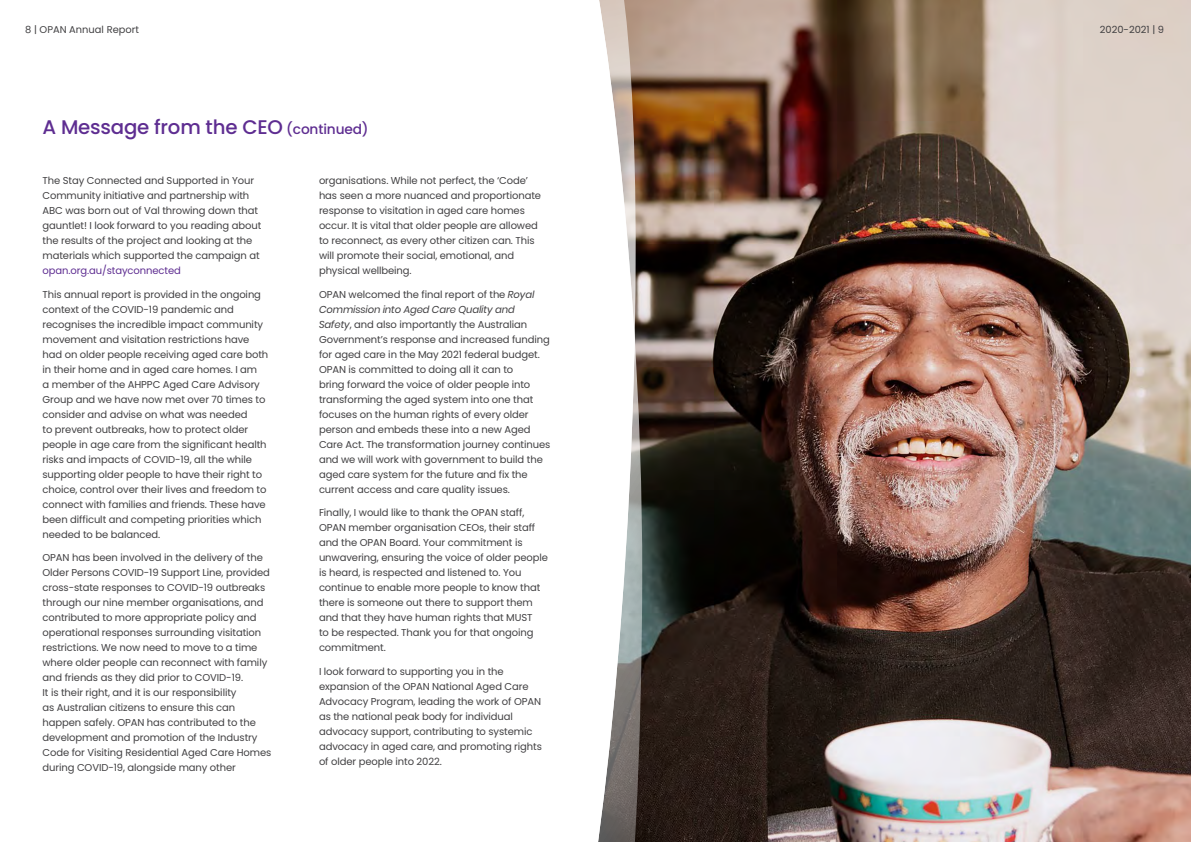
<style>
.page{position:relative;width:1191px;height:842px;background:#fff}
.page>*{position:absolute;margin:0;border:0;box-sizing:border-box;transform-origin:0 0}
.t1{font:500 19.7px "Poppins";letter-spacing:-.01em;color:#5e2d91}
.t2{font:10px/15px "Poppins";letter-spacing:-.01em;color:#414042}
.t3{font:10px "Poppins";letter-spacing:-.01em;color:#5e2d91}
.t4{font:9.9px "Poppins";color:#414042}
.s1{font-size:13.7px}
.s2{font-style:italic}
</style>
<div class="page">
<img style="left:645px;top:0;width:546px;height:842px">
<svg style="left:598px;top:0;width:37px;height:842px"></svg>
<p class="t4" style="left:25px;top:24px;width:115px">8 | OPAN Annual Report</p>
<p class="t4" style="left:1099px;top:24px;width:66px">2020-2021 | 9</p>
<h1 class="t1" style="left:43px;top:116px;width:328px">A Message from the CEO <span class="s1">(continued)</span></h1>
<p class="t2" style="left:43px;top:173px;width:220px">The Stay Connected and Supported in Your Community initiative and partnership with ABC was born out of Val throwing down that gauntlet! I look forward to you reading about the results of the project and looking at the materials which supported the campaign at</p>
<p class="t3" style="left:43px;top:265px;width:140px">opan.org.au/stayconnected</p>
<p class="t2" style="left:43px;top:287px;width:227px">This annual report is provided in the ongoing context of the COVID-19 pandemic and recognises the incredible impact community movement and visitation restrictions have had on older people receiving aged care both in their home and in aged care homes. I am<br>a member of the AHPPC Aged Care Advisory Group and we have now met over 70 times to consider and advise on what was needed<br>to prevent outbreaks, how to protect older people in age care from the significant health risks and impacts of COVID-19, all the while supporting older people to have their right to choice, control over their lives and freedom to connect with families and friends. These have been difficult and competing priorities which needed to be balanced.</p>
<p class="t2" style="left:43px;top:550px;width:230px">OPAN has been involved in the delivery of the Older Persons COVID-19 Support Line, provided cross-state responses to COVID-19 outbreaks through our nine member organisations, and contributed to more appropriate policy and operational responses surrounding visitation restrictions. We now need to move to a time where older people can reconnect with family and friends as they did prior to COVID-19.<br>It is their right, and it is our responsibility<br>as Australian citizens to ensure this can happen safely. OPAN has contributed to the development and promotion of the Industry Code for Visiting Residential Aged Care Homes during COVID-19, alongside many other</p>
<p class="t2" style="left:319px;top:173px;width:223px">organisations. While not perfect, the ‘Code’ has seen a more nuanced and proportionate response to visitation in aged care homes occur. It is vital that older people are allowed to reconnect, as every other citizen can. This will promote their social, emotional, and physical wellbeing.</p>
<p class="t2" style="left:319px;top:287px;width:233px">OPAN welcomed the final report of the <span class="s2">Royal Commission into Aged Care Quality and<br>Safety</span>, and also importantly the Australian Government’s response and increased funding for aged care in the May 2021 federal budget.<br>OPAN is committed to doing all it can to<br>bring forward the voice of older people into transforming the aged system into one that focuses on the human rights of every older person and embeds these into a new Aged Care Act. The transformation journey continues and we will work with government to build the aged care system for the future and fix the current access and care quality issues.</p>
<p class="t2" style="left:319px;top:505px;width:230px">Finally, I would like to thank the OPAN staff, OPAN member organisation CEOs, their staff and the OPAN Board. Your commitment is unwavering, ensuring the voice of older people is heard, is respected and listened to. You continue to enable more people to know that there is someone out there to support them and that they have human rights that MUST<br>to be respected. Thank you for that ongoing commitment.</p>
<p class="t2" style="left:319px;top:664px;width:224px">I look forward to supporting you in the expansion of the OPAN National Aged Care Advocacy Program, leading the work of OPAN as the national peak body for individual advocacy support, contributing to systemic advocacy in aged care, and promoting rights of older people into 2022.</p>
</div>
